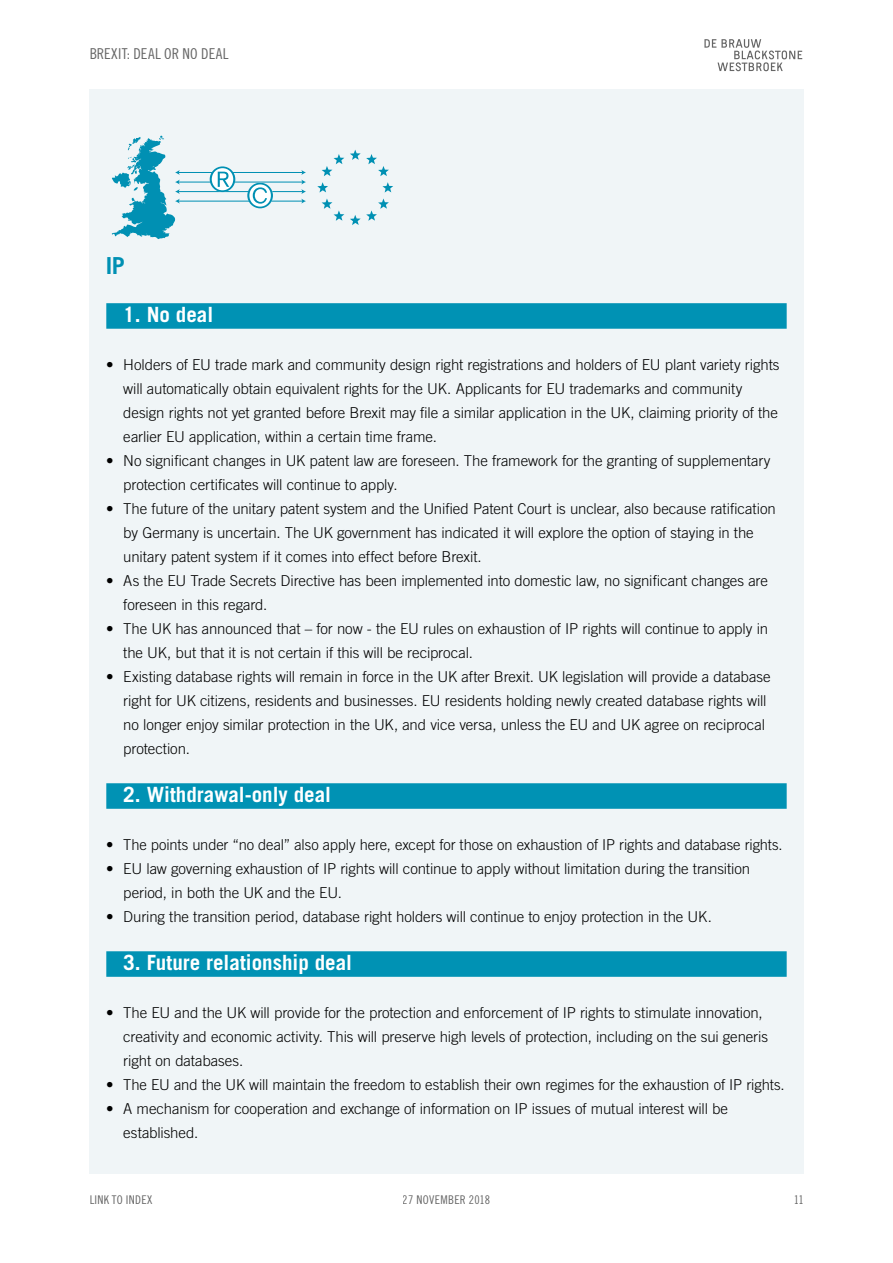
<style>
.page{position:relative;width:893px;height:1263px;background:#fff}
.page>*{position:absolute;margin:0;border:0;box-sizing:border-box;transform-origin:0 0}
.t1{font:700 23.4px "Trade Gothic LT Std";color:#0090b3}
.t2{font:700 21px "Trade Gothic LT Std";color:#fff}
.t3{font:300 15px/24px "Trade Gothic LT Std";letter-spacing:-.005em;color:#000}
.t4{font:15px "Trade Gothic LT Std Cn 18";letter-spacing:.015em;color:#000}
.t5{font:12px "Trade Gothic LT Std Cn 18";letter-spacing:.025em;color:#000}
</style>
<div class="page">
<div style="left:89px;top:89px;width:715px;height:1085px;background:#f0f5f7"></div>
<svg style="left:704px;top:39px;width:98px;height:32px"></svg>
<div style="left:106px;top:303px;width:681px;height:26px;background:#0092b4"></div>
<div style="left:106px;top:783px;width:681px;height:26px;background:#0092b4"></div>
<div style="left:106px;top:951px;width:681px;height:26px;background:#0092b4"></div>
<hr style="left:178px;top:172px;width:125px;height:1px;background:#0090b3">
<hr style="left:178px;top:182px;width:125px;height:1px;background:#0090b3">
<hr style="left:178px;top:191px;width:125px;height:1px;background:#0090b3">
<hr style="left:178px;top:201px;width:125px;height:1px;background:#0090b3">
<svg style="left:301px;top:170px;width:5px;height:34px"></svg>
<svg style="left:210px;top:166px;width:25px;height:26px"></svg>
<svg style="left:247px;top:183px;width:26px;height:25px"></svg>
<svg style="left:322px;top:154px;width:22px;height:22px"></svg>
<svg style="left:317px;top:182px;width:27px;height:39px"></svg>
<svg style="left:350px;top:150px;width:39px;height:26px"></svg>
<svg style="left:350px;top:182px;width:43px;height:43px"></svg>
<svg style="left:112px;top:135px;width:68px;height:104px"></svg>
<p class="t4" style="left:89px;top:45px;width:141px">BREXIT: DEAL OR NO DEAL</p>
<h1 class="t1" style="left:106px;top:251px;width:21px">IP</h1>
<h2 class="t2" style="left:123px;top:302px;width:91px">1. No deal</h2>
<p class="t3" style="left:123px;top:353px;width:658px;text-indent:-17px">• Holders of EU trade mark and community design right registrations and holders of EU plant variety rights will automatically obtain equivalent rights for the UK. Applicants for EU trademarks and community design rights not yet granted before Brexit may file a similar application in the UK, claiming priority of the earlier EU application, within a certain time frame.</p>
<p class="t3" style="left:123px;top:449px;width:649px;text-indent:-17px">• No significant changes in UK patent law are foreseen. The framework for the granting of supplementary protection certificates will continue to apply.</p>
<p class="t3" style="left:123px;top:497px;width:654px;text-indent:-17px">• The future of the unitary patent system and the Unified Patent Court is unclear, also because ratification by Germany is uncertain. The UK government has indicated it will explore the option of staying in the unitary patent system if it comes into effect before Brexit.</p>
<p class="t3" style="left:123px;top:569px;width:646px;text-indent:-17px">• As the EU Trade Secrets Directive has been implemented into domestic law, no significant changes are foreseen in this regard.</p>
<p class="t3" style="left:123px;top:617px;width:646px;text-indent:-17px">• The UK has announced that – for now - the EU rules on exhaustion of IP rights will continue to apply in the UK, but that it is not certain if this will be reciprocal.</p>
<p class="t3" style="left:123px;top:665px;width:649px;text-indent:-17px">• Existing database rights will remain in force in the UK after Brexit. UK legislation will provide a database right for UK citizens, residents and businesses. EU residents holding newly created database rights will no longer enjoy similar protection in the UK, and vice versa, unless the EU and UK agree on reciprocal protection.</p>
<h2 class="t2" style="left:123px;top:782px;width:209px">2. Withdrawal-only deal</h2>
<p class="t3" style="left:106px;top:833px;width:678px">• The points under “no deal” also apply here, except for those on exhaustion of IP rights and database rights.</p>
<p class="t3" style="left:123px;top:857px;width:628px;text-indent:-17px">• EU law governing exhaustion of IP rights will continue to apply without limitation during the transition period, in both the UK and the EU.</p>
<p class="t3" style="left:106px;top:905px;width:607px">• During the transition period, database right holders will continue to enjoy protection in the UK.</p>
<h2 class="t2" style="left:123px;top:950px;width:230px">3. Future relationship deal</h2>
<p class="t3" style="left:123px;top:1001px;width:646px;text-indent:-17px">• The EU and the UK will provide for the protection and enforcement of IP rights to stimulate innovation, creativity and economic activity. This will preserve high levels of protection, including on the sui generis right on databases.</p>
<p class="t3" style="left:106px;top:1073px;width:680px">• The EU and the UK will maintain the freedom to establish their own regimes for the exhaustion of IP rights.</p>
<p class="t3" style="left:123px;top:1097px;width:606px;text-indent:-17px">• A mechanism for cooperation and exchange of information on IP issues of mutual interest will be established.</p>
<p class="t5" style="left:89px;top:1192px;width:65px">LINK TO INDEX</p>
<p class="t5" style="left:403px;top:1192px;width:89px">27 NOVEMBER 2018</p>
<p class="t5" style="left:793px;top:1192px;width:12px">11</p>
</div>
